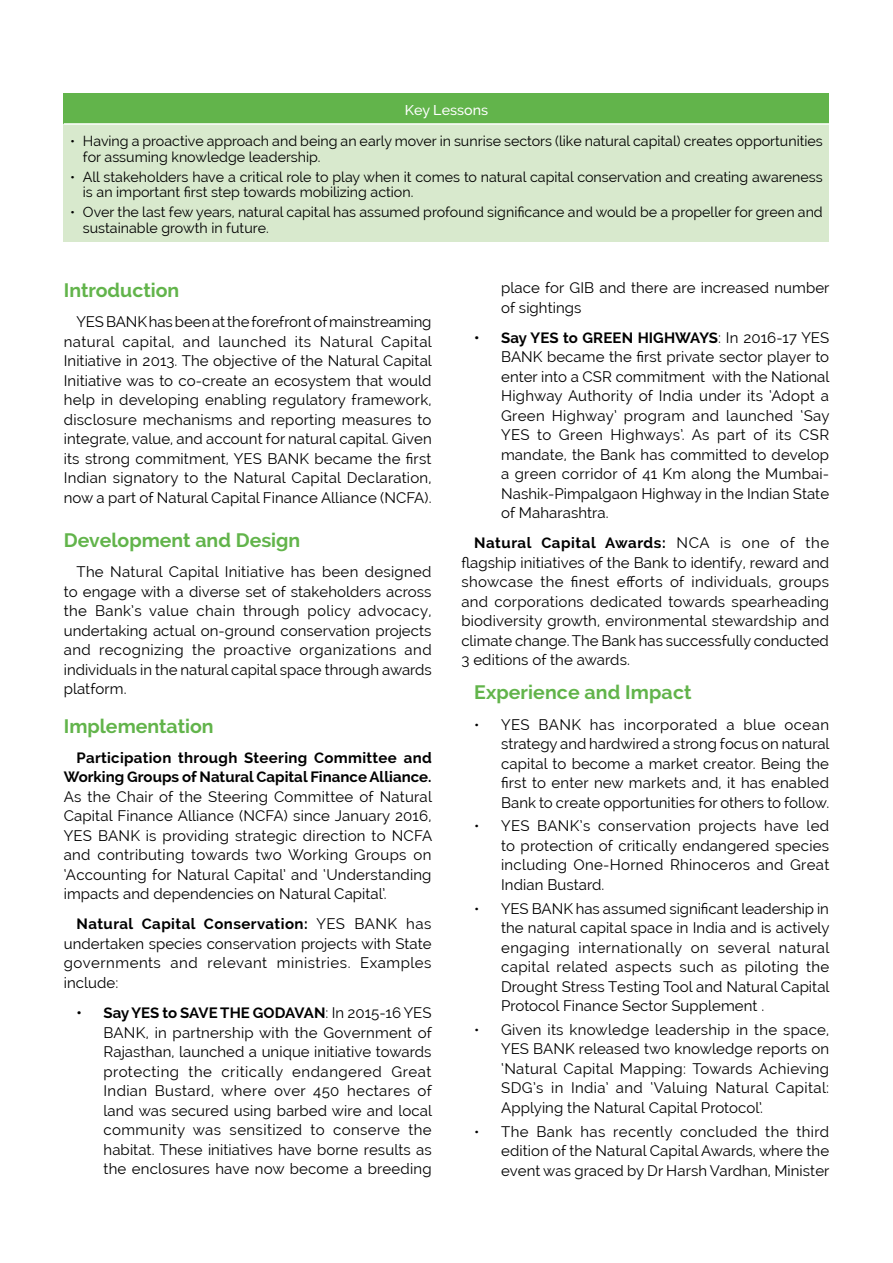
<style>
.page{position:relative;width:893px;height:1263px;background:#fff}
.page>*{position:absolute;margin:0;border:0;box-sizing:border-box;transform-origin:0 0}
.t1{font:700 19.5px "Raleway";color:#62b44b}
.t2{font:15px/19.5px "Raleway";letter-spacing:.005em;color:#000;text-align:justify}
.t3{font:700 15px/19.5px "Raleway";color:#000;text-align:right}
.t4{font:14.25px/15.8px "Raleway";color:#000}
.t5{font:500 14.25px "Raleway";color:#fff}
.s1{font-weight:700}
</style>
<div class="page">
<div style="left:64px;top:94px;width:765px;height:30px;background:#62b44b"></div>
<div style="left:64px;top:124px;width:765px;height:118px;background:#d8e9cd"></div>
<hr style="left:64px;top:123px;width:765px;height:2px;background:#fff">
<p class="t5" style="left:405px;top:102px;width:85px">Key Lessons</p>
<p class="t4" style="left:83px;top:133px;width:741px;text-indent:-13px">• Having a proactive approach and being an early mover in sunrise sectors (like natural capital) creates opportunities for assuming knowledge leadership.</p>
<p class="t4" style="left:83px;top:169px;width:741px;text-indent:-13px">• All stakeholders have a critical role to play when it comes to natural capital conservation and creating awareness is an important first step towards mobilizing action.</p>
<p class="t4" style="left:83px;top:204px;width:741px;text-indent:-13px">• Over the last few years, natural capital has assumed profound significance and would be a propeller for green and sustainable growth in future.</p>
<h1 class="t1" style="left:64px;top:279px;width:117px">Introduction</h1>
<p class="t2" style="left:64px;top:312px;width:370px;text-indent:13px">YES BANK has been at the forefront of mainstreaming natural capital, and launched its Natural Capital Initiative in 2013. The objective of the Natural Capital Initiative was to co-create an ecosystem that would help in developing enabling regulatory framework, disclosure mechanisms and reporting measures to integrate, value, and account for natural capital. Given its strong commitment, YES BANK became the first Indian signatory to the Natural Capital Declaration, now a part of Natural Capital Finance Alliance (NCFA).</p>
<h1 class="t1" style="left:64px;top:529px;width:238px">Development and Design</h1>
<p class="t2" style="left:64px;top:562px;width:369px;text-indent:13px">The Natural Capital Initiative has been designed to engage with a diverse set of stakeholders across the Bank’s value chain through policy advocacy, undertaking actual on-ground conservation projects and recognizing the proactive organizations and individuals in the natural capital space through awards platform.</p>
<h1 class="t1" style="left:64px;top:715px;width:151px">Implementation</h1>
<p class="t3" style="left:64px;top:748px;width:369px">Participation through Steering Committee and<br>Working Groups of Natural Capital Finance Alliance.</p>
<p class="t2" style="left:64px;top:787px;width:370px">As the Chair of the Steering Committee of Natural Capital Finance Alliance (NCFA) since January 2016, YES BANK is providing strategic direction to NCFA and contributing towards two Working Groups on ‘Accounting for Natural Capital’ and ‘Understanding impacts and dependencies on Natural Capital’.</p>
<p class="t2" style="left:64px;top:914px;width:369px;text-indent:13px"><span class="s1">Natural Capital Conservation:</span> YES BANK has undertaken species conservation projects with State governments and relevant ministries. Examples include:</p>
<p class="t2" style="left:104px;top:1003px;width:330px;text-indent:-27px"><span class="s1">• Say YES to SAVE THE GODAVAN</span>: In 2015-16 YES BANK, in partnership with the Government of Rajasthan, launched a unique initiative towards protecting the critically endangered Great Indian Bustard, where over 450 hectares of land was secured using barbed wire and local community was sensitized to conserve the habitat. These initiatives have borne results as the enclosures have now become a breeding</p>
<p class="t2" style="left:501px;top:278px;width:330px">place for GIB and there are increased number of sightings</p>
<p class="t2" style="left:501px;top:328px;width:330px;text-indent:-27px"><span class="s1">• Say YES to GREEN HIGHWAYS</span>: In 2016-17 YES BANK became the first private sector player to enter into a CSR commitment with the National Highway Authority of India under its ‘Adopt a Green Highway’ program and launched ‘Say YES to Green Highways’. As part of its CSR mandate, the Bank has committed to develop a green corridor of 41 Km along the Mumbai-Nashik-Pimpalgaon Highway in the Indian State of Maharashtra.</p>
<p class="t2" style="left:461px;top:533px;width:369px;text-indent:13px"><span class="s1">Natural Capital Awards:</span> NCA is one of the flagship initiatives of the Bank to identify, reward and showcase the finest efforts of individuals, groups and corporations dedicated towards spearheading biodiversity growth, environmental stewardship and climate change. The Bank has successfully conducted 3 editions of the awards.</p>
<h1 class="t1" style="left:474px;top:681px;width:219px">Experience and Impact</h1>
<p class="t2" style="left:501px;top:714px;width:330px;text-indent:-27px">• YES BANK has incorporated a blue ocean strategy and hardwired a strong focus on natural capital to become a market creator. Being the first to enter new markets and, it has enabled Bank to create opportunities for others to follow.</p>
<p class="t2" style="left:501px;top:816px;width:330px;text-indent:-27px">• YES BANK’s conservation projects have led to protection of critically endangered species including One-Horned Rhinoceros and Great Indian Bustard.</p>
<p class="t2" style="left:501px;top:898px;width:330px;text-indent:-27px">• YES BANK has assumed significant leadership in the natural capital space in India and is actively engaging internationally on several natural capital related aspects such as piloting the Drought Stress Testing Tool and Natural Capital Protocol Finance Sector Supplement .</p>
<p class="t2" style="left:501px;top:1020px;width:330px;text-indent:-27px">• Given its knowledge leadership in the space, YES BANK released two knowledge reports on ‘Natural Capital Mapping: Towards Achieving SDG’s in India’ and ‘Valuing Natural Capital:<br>Applying the Natural Capital Protocol’.</p>
<p class="t2" style="left:501px;top:1121px;width:330px;text-indent:-27px">• The Bank has recently concluded the third edition of the Natural Capital Awards, where the event was graced by Dr Harsh Vardhan, Minister</p>
</div>
